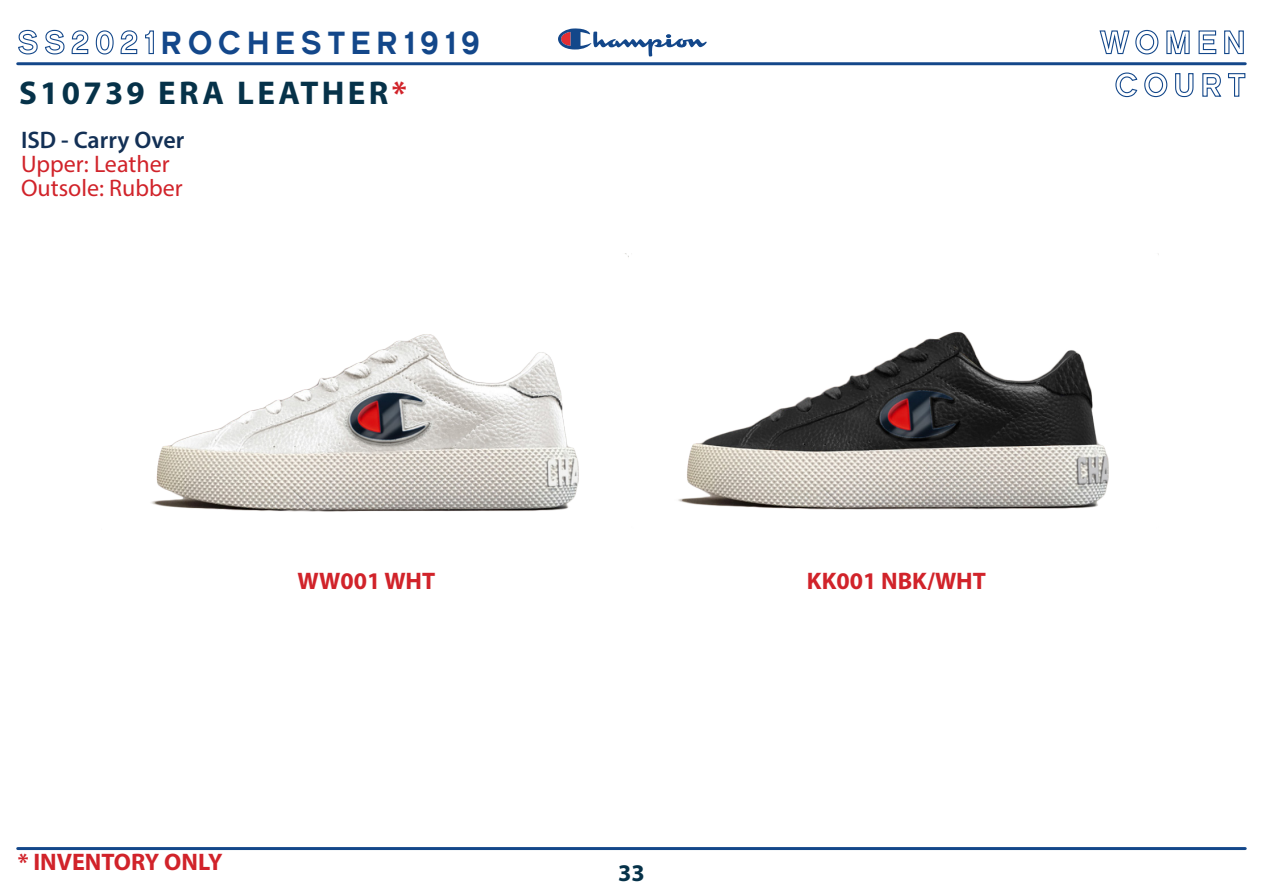
<style>
.page{position:relative;width:1263px;height:893px;background:#fff}
.page>*{position:absolute;margin:0;border:0;box-sizing:border-box;transform-origin:0 0}
.TEXTILE{font:700 33px "Myriad Pro";letter-spacing:.1em;color:#063249}
.t1{font:500 32.4px "CM Sans Serif";letter-spacing:.2em;color:#13478a}
.COSTRUZIONE{font:24px "Myriad Pro";color:#d1232a}
.COD__STYLE{font:700 24px "Myriad Pro";color:#d1232a}
.COSTRUZIONE-2{font:700 24px "Myriad Pro";color:#d1232a}
.COSTRUZIONE-3{font:600 24px "Myriad Pro";color:#133055}
.t2{font:700 24px "Myriad Pro";color:#063249}
.s1{color:#d1232a}
</style>
<div class="page">
<hr style="left:18px;top:62px;width:1227px;height:3px;background:#13478a">
<hr style="left:18px;top:847px;width:1227px;height:3px;background:#13478a">
<svg style="left:1099px;top:29px;width:60px;height:26px"></svg>
<svg style="left:1166px;top:30px;width:24px;height:25px"></svg>
<svg style="left:1198px;top:30px;width:19px;height:25px"></svg>
<svg style="left:1224px;top:30px;width:20px;height:25px"></svg>
<svg style="left:558px;top:28px;width:149px;height:28px"></svg>
<svg style="left:18px;top:29px;width:20px;height:26px"></svg>
<svg style="left:45px;top:29px;width:20px;height:26px"></svg>
<svg style="left:71px;top:30px;width:18px;height:25px"></svg>
<svg style="left:95px;top:30px;width:19px;height:25px"></svg>
<svg style="left:120px;top:30px;width:18px;height:25px"></svg>
<svg style="left:145px;top:30px;width:9px;height:25px"></svg>
<svg style="left:1115px;top:72px;width:23px;height:26px"></svg>
<svg style="left:1144px;top:72px;width:24px;height:26px"></svg>
<svg style="left:1175px;top:73px;width:19px;height:25px"></svg>
<svg style="left:1202px;top:73px;width:44px;height:24px"></svg>
<img style="left:151px;top:253px;width:1008px;height:259px">
<h2 class="t1" style="left:161px;top:23px;width:320px">ROCHESTER1919</h2>
<p class="TEXTILE" style="left:19px;top:71px;width:389px">S10739 ERA LEATHER<span class="s1">*</span></p>
<p class="COSTRUZIONE-3" style="left:21px;top:125px;width:165px">ISD - Carry Over</p>
<p class="COSTRUZIONE" style="left:21px;top:149px;width:150px">Upper: Leather</p>
<p class="COSTRUZIONE" style="left:21px;top:173px;width:163px">Outsole: Rubber</p>
<p class="COD__STYLE" style="left:298px;top:565px;width:139px">WW001 WHT</p>
<p class="COD__STYLE" style="left:807px;top:565px;width:181px">KK001 NBK/WHT</p>
<p class="COSTRUZIONE-2" style="left:18px;top:846px;width:206px">* INVENTORY ONLY</p>
<p class="t2" style="left:618px;top:858px;width:28px">33</p>
</div>
